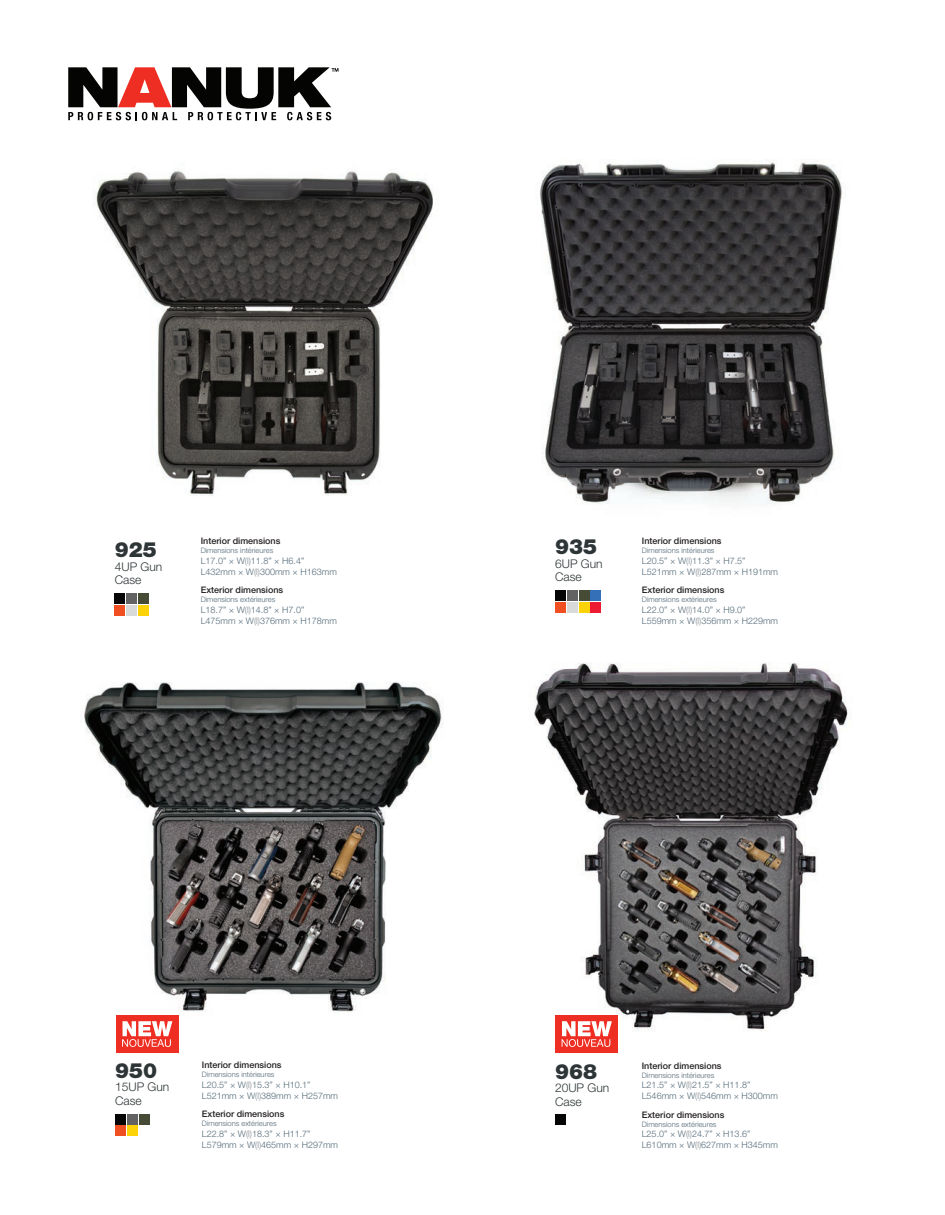
<style>
.page{position:relative;width:945px;height:1215px;background:#fff}
.page>*{position:absolute;margin:0;border:0;box-sizing:border-box;transform-origin:0 0}
.t1{font:900 21px "Helvetica Neue LT Std";color:#2e3537}
.t2{font:300 12px/13.5px "Helvetica Neue LT Std";color:#2e3537}
.t3{font:300 9px/10.8px "Helvetica Neue LT Std";color:#546a78}
.t4{font:500 9px "Helvetica Neue LT Std";color:#231f20}
.t5{font:300 7.5px "Helvetica Neue LT Std";color:#546a78}
.s1{color:#7f858a}
</style>
<div class="page">
<svg style="left:68px;top:67px;width:270px;height:53px"></svg>
<img style="left:540px;top:159px;width:302px;height:346px">
<div style="left:555px;top:590px;width:10px;height:11px;background:#040504"></div>
<div style="left:567px;top:590px;width:10px;height:11px;background:#626262"></div>
<div style="left:579px;top:590px;width:10px;height:11px;background:#454b34"></div>
<div style="left:579px;top:602px;width:10px;height:11px;background:#fcd308"></div>
<div style="left:555px;top:602px;width:10px;height:10px;background:#f04f22"></div>
<div style="left:567px;top:602px;width:10px;height:10px;background:#d7dad8"></div>
<div style="left:591px;top:590px;width:10px;height:11px;background:#3470b8"></div>
<div style="left:591px;top:602px;width:10px;height:10px;background:#ed1b32"></div>
<img style="left:534px;top:663px;width:314px;height:379px">
<div style="left:555px;top:1115px;width:10px;height:10px;background:#040504"></div>
<div style="left:115px;top:1114px;width:10px;height:10px;background:#040504"></div>
<div style="left:127px;top:1114px;width:10px;height:10px;background:#626262"></div>
<div style="left:139px;top:1114px;width:10px;height:10px;background:#454b34"></div>
<div style="left:115px;top:1126px;width:10px;height:10px;background:#f04f22"></div>
<div style="left:127px;top:1126px;width:10px;height:10px;background:#fcd308"></div>
<img style="left:84px;top:682px;width:359px;height:352px">
<div style="left:115px;top:593px;width:10px;height:10px;background:#040504"></div>
<div style="left:127px;top:593px;width:10px;height:10px;background:#626262"></div>
<div style="left:139px;top:593px;width:10px;height:10px;background:#454b34"></div>
<div style="left:115px;top:605px;width:10px;height:10px;background:#f04f22"></div>
<div style="left:127px;top:605px;width:10px;height:10px;background:#d7dad8"></div>
<div style="left:139px;top:605px;width:10px;height:10px;background:#fcd308"></div>
<img style="left:96px;top:170px;width:337px;height:326px">
<div style="left:116px;top:1015px;width:62px;height:38px;background:#ee2e22"></div>
<svg style="left:122px;top:1021px;width:50px;height:26px"></svg>
<div style="left:556px;top:1015px;width:62px;height:38px;background:#ee2e22"></div>
<svg style="left:562px;top:1021px;width:50px;height:26px"></svg>
<h1 class="t1" style="left:115px;top:537px;width:44px">925</h1>
<h2 class="t2" style="left:115px;top:559px;width:49px">4UP Gun<br>Case</h2>
<p class="t4" style="left:201px;top:536px;width:81px">Interior dimensions</p>
<p class="t5" style="left:201px;top:546px;width:74px">Dimensions intérieures</p>
<p class="t3" style="left:201px;top:555px;width:138px">L17.0” × W<span class="s1">(l)</span>11.8” × H6.4”<br>L432mm × W<span class="s1">(l)</span>300mm × H163mm</p>
<p class="t4" style="left:201px;top:585px;width:84px">Exterior dimensions</p>
<p class="t5" style="left:201px;top:595px;width:76px">Dimensions extérieures</p>
<p class="t3" style="left:201px;top:604px;width:138px">L18.7” × W<span class="s1">(l)</span>14.8” × H7.0”<br>L475mm × W<span class="s1">(l)</span>376mm × H178mm</p>
<h1 class="t1" style="left:115px;top:1058px;width:44px">950</h1>
<h2 class="t2" style="left:115px;top:1080px;width:56px">15UP Gun<br>Case</h2>
<p class="t4" style="left:202px;top:1059px;width:81px">Interior dimensions</p>
<p class="t5" style="left:202px;top:1070px;width:74px">Dimensions intérieures</p>
<p class="t3" style="left:202px;top:1079px;width:138px">L20.5” × W<span class="s1">(l)</span>15.3” × H10.1”<br>L521mm × W<span class="s1">(l)</span>389mm × H257mm</p>
<p class="t4" style="left:202px;top:1108px;width:84px">Exterior dimensions</p>
<p class="t5" style="left:202px;top:1119px;width:76px">Dimensions extérieures</p>
<p class="t3" style="left:202px;top:1128px;width:138px">L22.8” × W<span class="s1">(l)</span>18.3” × H11.7”<br>L579mm × W<span class="s1">(l)</span>465mm × H297mm</p>
<h1 class="t1" style="left:555px;top:534px;width:44px">935</h1>
<h2 class="t2" style="left:555px;top:557px;width:49px">6UP Gun<br>Case</h2>
<p class="t4" style="left:642px;top:536px;width:81px">Interior dimensions</p>
<p class="t5" style="left:642px;top:546px;width:74px">Dimensions intérieures</p>
<p class="t3" style="left:642px;top:555px;width:138px">L20.5” × W<span class="s1">(l)</span>11.3” × H7.5”<br>L521mm × W<span class="s1">(l)</span>287mm × H191mm</p>
<p class="t4" style="left:642px;top:585px;width:84px">Exterior dimensions</p>
<p class="t5" style="left:642px;top:595px;width:76px">Dimensions extérieures</p>
<p class="t3" style="left:642px;top:604px;width:138px">L22.0” × W<span class="s1">(l)</span>14.0” × H9.0”<br>L559mm × W<span class="s1">(l)</span>356mm × H229mm</p>
<h1 class="t1" style="left:555px;top:1059px;width:44px">968</h1>
<h2 class="t2" style="left:555px;top:1081px;width:56px">20UP Gun<br>Case</h2>
<p class="t4" style="left:642px;top:1060px;width:81px">Interior dimensions</p>
<p class="t5" style="left:642px;top:1070px;width:74px">Dimensions intérieures</p>
<p class="t3" style="left:642px;top:1080px;width:138px">L21.5” × W<span class="s1">(l)</span>21.5” × H11.8”<br>L546mm × W<span class="s1">(l)</span>546mm × H300mm</p>
<p class="t4" style="left:642px;top:1109px;width:84px">Exterior dimensions</p>
<p class="t5" style="left:642px;top:1119px;width:76px">Dimensions extérieures</p>
<p class="t3" style="left:642px;top:1129px;width:138px">L25.0” × W<span class="s1">(l)</span>24.7” × H13.6”<br>L610mm × W<span class="s1">(l)</span>627mm × H345mm</p>
</div>
